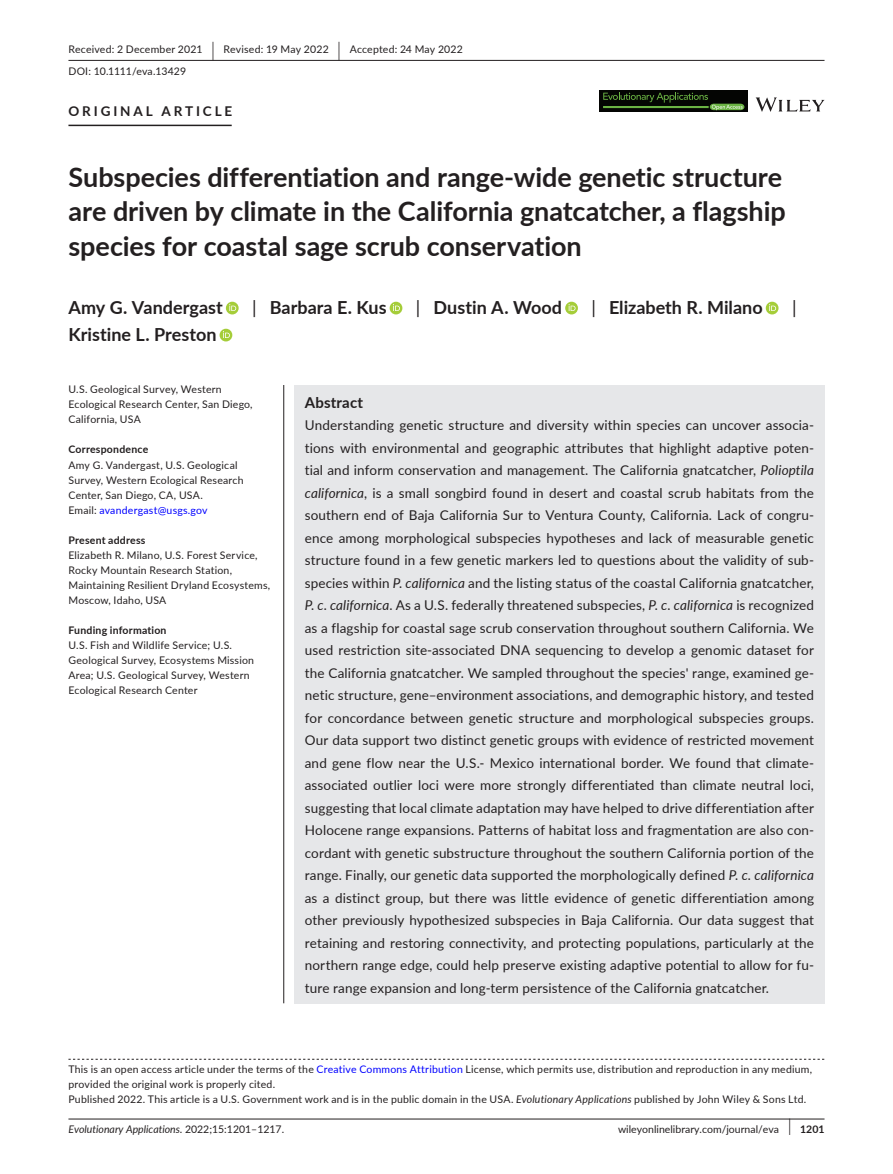
<style>
.page{position:relative;width:893px;height:1174px;background:#fff}
.page>*{position:absolute;margin:0;border:0;box-sizing:border-box;transform-origin:0 0}
.t1{font:700 27px/34.5px "Lato";letter-spacing:-.005em;color:#231f20}
.t2{font:700 18px "Lato";color:#231f20}
.t3{font:18px "Lato";color:#231f20}
.t4{font:700 15px "Lato";letter-spacing:.015em;color:#231f20}
.t5{font:13.5px/22.5px "Lato";letter-spacing:.01em;color:#231f20;text-align:justify}
.t6{font:700 13.5px "Lato";letter-spacing:.215em;color:#231f20}
.t7{font:10.5px/15px "Lato";letter-spacing:.02em;color:#231f20}
.t8{font:700 10.5px "Lato";letter-spacing:.02em;color:#231f20}
.t9{font:italic 10.5px "Lato";color:#231f20}
.t10{font:10.5px "Lato";color:#231f20}
.s1{font-size:19.65px}
.s2{font-weight:400}
.s3{color:#00f}
.s4{font-style:italic}
.s5{font-style:normal}
.s6{font-size:17.4px}
.s7{font-weight:700}
</style>
<div class="page">
<hr style="left:68px;top:1118px;width:756px;height:1px;background:#231f20">
<svg style="left:756px;top:97px;width:68px;height:15px"></svg>
<div style="left:599px;top:91px;width:149px;height:21px;background:#040503"></div>
<svg style="left:603px;top:92px;width:141px;height:18px"></svg>
<hr style="left:68px;top:60px;width:756px;height:1px;background:#231f20">
<hr style="left:68px;top:125px;width:164px;height:1px;background:#231f20">
<div style="left:226px;top:302px;width:13px;height:12px;background:#a5cd39;border-radius:50%"></div>
<svg style="left:229px;top:304px;width:7px;height:7px"></svg>
<div style="left:390px;top:302px;width:12px;height:12px;background:#a5cd39;border-radius:50%"></div>
<svg style="left:393px;top:304px;width:7px;height:7px"></svg>
<svg style="left:565px;top:302px;width:13px;height:12px"></svg>
<svg style="left:569px;top:304px;width:6px;height:7px"></svg>
<div style="left:766px;top:302px;width:12px;height:12px;background:#a5cd39;border-radius:50%"></div>
<svg style="left:769px;top:304px;width:7px;height:7px"></svg>
<div style="left:220px;top:329px;width:12px;height:12px;background:#a5cd39;border-radius:50%"></div>
<svg style="left:223px;top:331px;width:7px;height:7px"></svg>
<svg style="left:68px;top:1058px;width:756px;height:1px"></svg>
<div style="left:294px;top:385px;width:530px;height:618px;background:#e6e7e9"></div>
<hr style="left:283px;top:385px;width:1px;height:618px;background:#231f20">
<p class="t7" style="left:68px;top:38px;width:396px;line-height:21.8px">Received: 2 December 2021 <span class="s1">|</span> Revised: 19 May 2022 <span class="s1">|</span> Accepted: 24 May 2022<br>DOI: 10.1111/eva.13429</p>
<p class="t6" style="left:68px;top:101px;width:165px">ORIGINAL ARTICLE</p>
<h1 class="t1" style="left:68px;top:159px;width:719px">Subspecies differentiation and range-wide genetic structure are driven by climate in the California gnatcatcher, a flagship species for coastal sage scrub conservation</h1>
<h2 class="t2" style="left:68px;top:295px;width:156px">Amy G. Vandergast</h2>
<h2 class="t2" style="left:252px;top:295px;width:136px"><span class="s2">|</span> Barbara E. Kus</h2>
<h2 class="t2" style="left:416px;top:295px;width:148px"><span class="s2">|</span> Dustin A. Wood</h2>
<h2 class="t2" style="left:591px;top:295px;width:173px"><span class="s2">|</span> Elizabeth R. Milano</h2>
<h2 class="t3" style="left:792px;top:295px;width:6px">|</h2>
<h2 class="t2" style="left:68px;top:322px;width:150px">Kristine L. Preston</h2>
<p class="t7" style="left:68px;top:382px;width:186px">U.S. Geological Survey, Western<br>Ecological Research Center, San Diego,<br>California, USA</p>
<p class="t8" style="left:68px;top:442px;width:81px">Correspondence</p>
<p class="t7" style="left:68px;top:457px;width:177px">Amy G. Vandergast, U.S. Geological<br>Survey, Western Ecological Research<br>Center, San Diego, CA, USA.<br>Email: <span class="s3">avandergast@usgs.gov</span></p>
<p class="t8" style="left:68px;top:532px;width:78px">Present address</p>
<p class="t7" style="left:68px;top:547px;width:203px">Elizabeth R. Milano, U.S. Forest Service, Rocky Mountain Research Station, Maintaining Resilient Dryland Ecosystems, Moscow, Idaho, USA</p>
<p class="t8" style="left:68px;top:622px;width:100px">Funding information</p>
<p class="t7" style="left:68px;top:637px;width:187px">U.S. Fish and Wildlife Service; U.S.<br>Geological Survey, Ecosystems Mission Area; U.S. Geological Survey, Western Ecological Research Center</p>
<p class="t4" style="left:305px;top:391px;width:60px">Abstract</p>
<p class="t5" style="left:305px;top:413px;width:511px">Understanding genetic structure and diversity within species can uncover associa&shy;tions with environmental and geographic attributes that highlight adaptive poten&shy;tial and inform conservation and management. The California gnatcatcher, <span class="s4">Polioptila californica</span>, is a small songbird found in desert and coastal scrub habitats from the southern end of Baja California Sur to Ventura County, California. Lack of congru&shy;ence among morphological subspecies hypotheses and lack of measurable genetic structure found in a few genetic markers led to questions about the validity of sub&shy;species within <span class="s4">P. californica</span> and the listing status of the coastal California gnatcatcher, <span class="s4">P. c. californica</span>. As a U.S. federally threatened subspecies, <span class="s4">P. c. californica</span> is recognized as a flagship for coastal sage scrub conservation throughout southern California. We used restriction site-associated DNA sequencing to develop a genomic dataset for the California gnatcatcher. We sampled throughout the species' range, examined ge&shy;netic structure, gene–environment associations, and demographic history, and tested for concordance between genetic structure and morphological subspecies groups.<br>Our data support two distinct genetic groups with evidence of restricted movement and gene flow near the U.S.- Mexico international border. We found that climate&shy;associated outlier loci were more strongly differentiated than climate neutral loci, suggesting that local climate adaptation may have helped to drive differentiation after Holocene range expansions. Patterns of habitat loss and fragmentation are also con&shy;cordant with genetic substructure throughout the southern California portion of the range. Finally, our genetic data supported the morphologically defined <span class="s4">P. c. californica </span>as a distinct group, but there was little evidence of genetic differentiation among other previously hypothesized subspecies in Baja California. Our data suggest that retaining and restoring connectivity, and protecting populations, particularly at the northern range edge, could help preserve existing adaptive potential to allow for fu&shy;ture range expansion and long-term persistence of the California gnatcatcher.</p>
<p class="t7" style="left:68px;top:1061px;width:745px">This is an open access article under the terms of the <span class="s3">Creative Commons Attribution</span> License, which permits use, distribution and reproduction in any medium, provided the original work is properly cited.<br>Published 2022. This article is a U.S. Government work and is in the public domain in the USA. <span class="s4">Evolutionary Applications</span> published by John Wiley &amp; Sons Ltd.</p>
<p class="t9" style="left:68px;top:1121px;width:217px">Evolutionary Applications. <span class="s5">2022;15:1201–1217.</span></p>
<p class="t10" style="left:618px;top:1121px;width:208px">wileyonlinelibrary.com/journal/eva <span class="s6">|</span> <span class="s7">1201</span></p>
</div>
